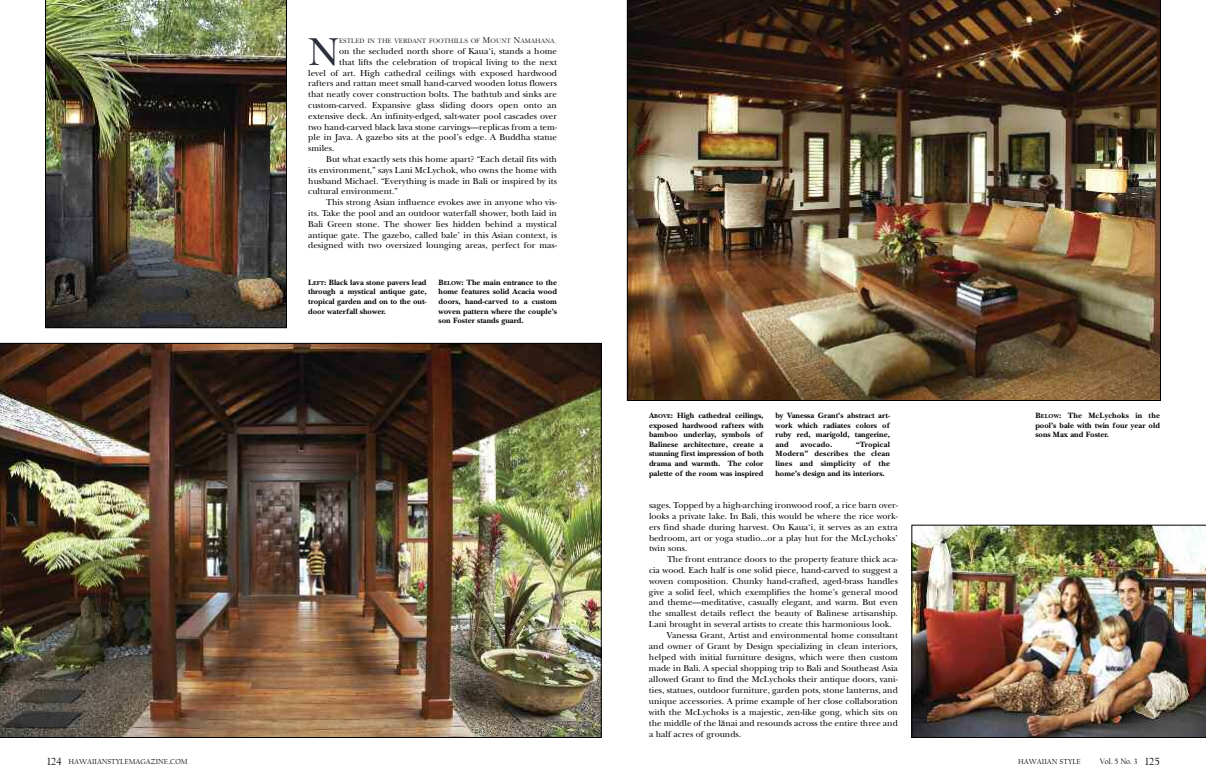
<style>
.page{position:relative;width:1206px;height:783px;background:#fff}
.page>*{position:absolute;margin:0;border:0;box-sizing:border-box;transform-origin:0 0}
.t1{font:40.7px "New Baskerville Std";color:#2d303c}
.t2{font:9px/10.8px "New Baskerville Std";color:#000;text-align:justify}
.t3{font:700 8px/9.6px "New Baskerville Std";color:#000;text-align:justify}
.t4{font:8px "Californian FB";color:#000}
.t5{font:700 8px "New Baskerville Std";letter-spacing:.02em;color:#000}
.t6{font:7.5px "Californian FB";color:#000}
.t7{font:6.8px "New Baskerville Std";color:#2d303c}
.s1{font-size:9px}
.s2{font-size:9px;color:#b6c7e6}
.s3{font-size:6px}
.s4{font-family:"HI Piilani Roman"}
.s5{font-size:11px}
.s6{font-size:10px}
</style>
<div class="page">
<img style="left:45px;top:0;width:242px;height:328px">
<img style="left:0;top:343px;width:602px;height:395px">
<img style="left:627px;top:0;width:534px;height:401px">
<img style="left:911px;top:525px;width:295px;height:213px">
<h1 class="t1" style="left:308px;top:37px;width:32px">N</h1>
<p class="t7" style="left:339px;top:38px;width:219px">ESTLED IN THE VERDANT FOOTHILLS OF <span class="s1">M</span>OUNT <span class="s1">N</span>AMAHANA<span class="s2">,</span></p>
<p class="t2" style="left:339px;top:47px;width:219px">on the secluded north shore of Kaua‘i, stands a home</p>
<p class="t2" style="left:339px;top:57px;width:219px">that lifts the celebration of tropical living to the next</p>
<p class="t2" style="left:308px;top:68px;width:250px">level of art. High cathedral ceilings with exposed hardwood</p>
<p class="t2" style="left:308px;top:79px;width:250px">rafters and rattan meet small hand-carved wooden lotus flowers</p>
<p class="t2" style="left:308px;top:90px;width:250px">that neatly cover construction bolts. The bathtub and sinks are</p>
<p class="t2" style="left:308px;top:101px;width:250px">custom-carved. Expansive glass sliding doors open onto an</p>
<p class="t2" style="left:308px;top:111px;width:250px">extensive deck. An infinity-edged, salt-water pool cascades over</p>
<p class="t2" style="left:308px;top:122px;width:250px">two hand-carved black lava stone carvings—replicas from a tem-</p>
<p class="t2" style="left:308px;top:133px;width:250px">ple in Java. A gazebo sits at the pool’s edge. A Buddha statue</p>
<p class="t2" style="left:308px;top:144px;width:28px">smiles.</p>
<p class="t2" style="left:326px;top:155px;width:232px">But what exactly sets this home apart? “Each detail fits with</p>
<p class="t2" style="left:308px;top:165px;width:250px">its environment,” says Lani McLychok, who owns the home with</p>
<p class="t2" style="left:308px;top:176px;width:250px">husband Michael. “Everything is made in Bali or inspired by its</p>
<p class="t2" style="left:308px;top:187px;width:91px">cultural environment.”</p>
<p class="t2" style="left:326px;top:198px;width:232px">This strong Asian influence evokes awe in anyone who vis-</p>
<p class="t2" style="left:308px;top:209px;width:250px">its. Take the pool and an outdoor waterfall shower, both laid in</p>
<p class="t2" style="left:308px;top:219px;width:250px">Bali Green stone. The shower lies hidden behind a mystical</p>
<p class="t2" style="left:308px;top:230px;width:250px">antique gate. The gazebo, called bale’ in this Asian context, is</p>
<p class="t2" style="left:308px;top:241px;width:250px">designed with two oversized lounging areas, perfect for mas-</p>
<p class="t3" style="left:308px;top:278px;width:120px">L<span class="s3">EFT</span>: Black lava stone pavers lead through a mystical antique gate, tropical garden and on to the out&shy;door waterfall shower.</p>
<p class="t3" style="left:439px;top:278px;width:120px">B<span class="s3">ELOW</span>: The main entrance to the home features solid Acacia wood doors, hand-carved to a custom woven pattern where the couple’s son Foster stands guard.</p>
<p class="t3" style="left:649px;top:412px;width:116px">A<span class="s3">BOVE</span>: High cathedral ceilings, exposed hardwood rafters with bamboo underlay, symbols of Balinese architecture, create a stunning first impression of both drama and warmth. The color palette of the room was inspired</p>
<p class="t3" style="left:776px;top:412px;width:116px">by Vanessa Grant’s abstract art&shy;work which radiates colors of ruby red, marigold, tangerine, and</p>
<p class="t3" style="left:776px;top:440px;width:116px;text-indent:80px">“Tropical Modern” describes the clean lines and simplicity of the home’s design and its interiors.</p>
<p class="t5" style="left:800px;top:441px;width:34px">avocado.</p>
<p class="t2" style="left:649px;top:501px;width:250px">sages. Topped by a high-arching ironwood roof, a rice barn over&shy;looks a private lake. In Bali, this would be where the rice work&shy;ers find shade during harvest. On Kaua‘i, it serves as an extra bedroom, art or yoga studio...or a play hut for the McLychoks’ twin sons.</p>
<p class="t2" style="left:667px;top:555px;width:232px">The front entrance doors to the property feature thick aca-</p>
<p class="t2" style="left:649px;top:566px;width:250px">cia wood. Each half is one solid piece, hand-carved to suggest a</p>
<p class="t2" style="left:649px;top:576px;width:250px">woven composition. Chunky hand-crafted, aged-brass handles</p>
<p class="t2" style="left:649px;top:587px;width:250px">give a solid feel, which exemplifies the home’s general mood</p>
<p class="t2" style="left:649px;top:598px;width:250px">and theme—meditative, casually elegant, and warm. But even</p>
<p class="t2" style="left:649px;top:609px;width:250px">the smallest details reflect the beauty of Balinese artisanship.</p>
<p class="t2" style="left:649px;top:620px;width:244px">Lani brought in several artists to create this harmonious look.</p>
<p class="t2" style="left:667px;top:631px;width:232px">Vanessa Grant, Artist and environmental home consultant</p>
<p class="t2" style="left:649px;top:642px;width:250px">and owner of Grant by Design specializing in clean interiors,</p>
<p class="t2" style="left:649px;top:653px;width:250px">helped with initial furniture designs, which were then custom</p>
<p class="t2" style="left:649px;top:664px;width:250px">made in Bali. A special shopping trip to Bali and Southeast Asia</p>
<p class="t2" style="left:649px;top:675px;width:250px">allowed Grant to find the McLychoks their antique doors, vani-</p>
<p class="t2" style="left:649px;top:686px;width:250px">ties, statues, outdoor furniture, garden pots, stone lanterns, and</p>
<p class="t2" style="left:649px;top:697px;width:250px">unique accessories. A prime example of her close collaboration</p>
<p class="t2" style="left:649px;top:708px;width:250px">with the McLychoks is a majestic, zen-like gong, which sits on</p>
<p class="t2" style="left:649px;top:719px;width:250px">the middle of the l<span class="s4">ä</span>nai and resounds across the entire three and</p>
<p class="t2" style="left:649px;top:730px;width:94px">a half acres of grounds.</p>
<p class="t3" style="left:1035px;top:412px;width:126px">B<span class="s3">ELOW</span>: The McLychoks in the pool’s bale with twin four year old sons Max and Foster.</p>
<p class="t6" style="left:47px;top:757px;width:142px"><span class="s5">124</span> HAWAIIANSTYLEMAGAZINE<span class="s6">.</span>COM</p>
<p class="t6" style="left:1018px;top:757px;width:64px">HAWAIIAN STYLE</p>
<p class="t4" style="left:1100px;top:757px;width:62px">Vol. 5 No. 3 <span class="s5">125</span></p>
</div>
